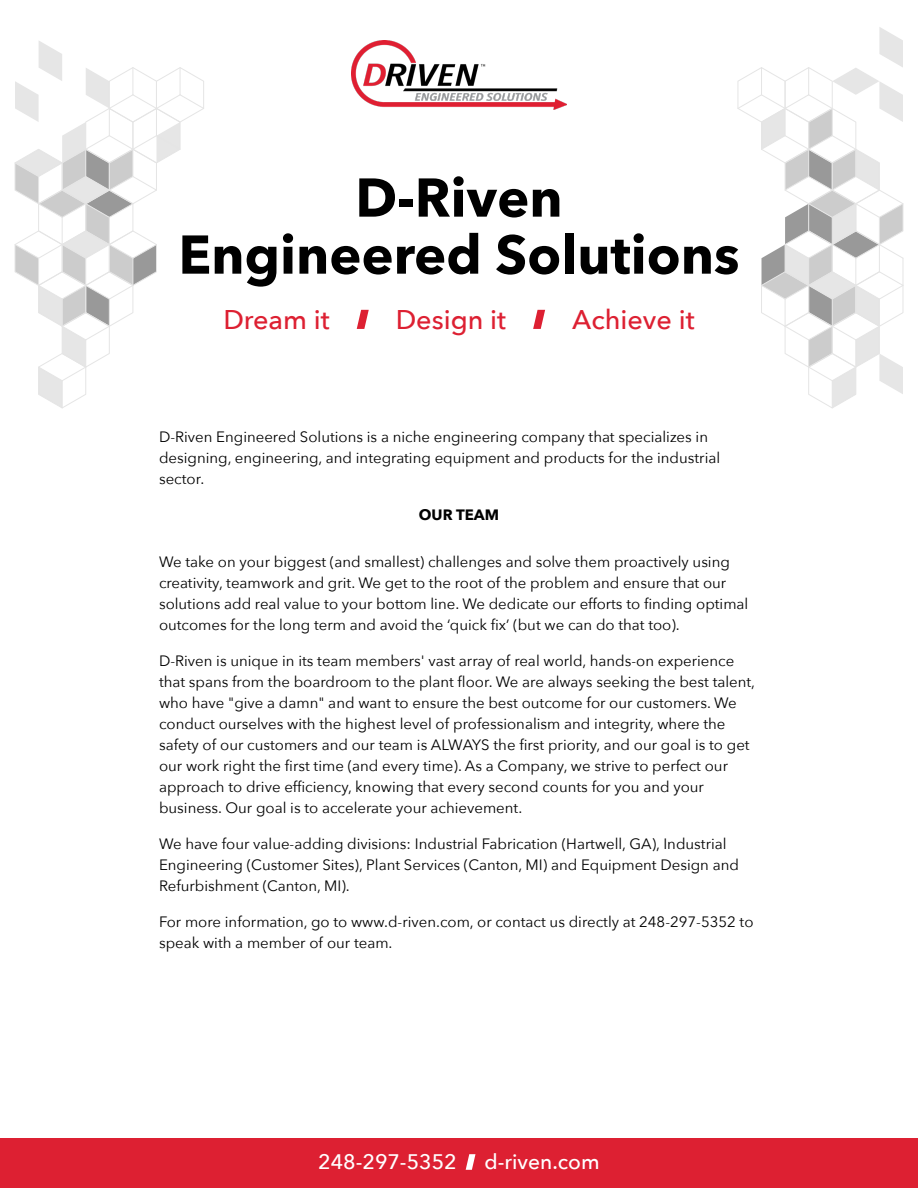
<style>
.page{position:relative;width:918px;height:1188px;background:#fff}
.page>*{position:absolute;margin:0;border:0;box-sizing:border-box;transform-origin:0 0}
.t1{font:700 54px/57px "Avenir Next";color:#000;text-align:center}
.t2{font:500 27px "Avenir Next";color:#dd2032}
.t3{font:500 21px "Avenir Next";color:#fff}
.t4{font:15px/21px "Avenir Next";color:#000}
.t5{font:700 15px "Avenir Next";color:#000}
</style>
<div class="page">
<div style="left:0;top:1138px;width:918px;height:50px;background:#dd2032"></div>
<svg style="left:466px;top:1154px;width:9px;height:16px"></svg>
<img style="left:351px;top:40px;width:216px;height:70px">
<svg style="left:357px;top:310px;width:12px;height:19px"></svg>
<svg style="left:533px;top:310px;width:12px;height:19px"></svg>
<svg style="left:14px;top:41px;width:190px;height:367px"></svg>
<svg style="left:737px;top:27px;width:167px;height:381px"></svg>
<h1 class="t1" style="left:178px;top:168px;width:563px">D-Riven<br>Engineered Solutions</h1>
<h2 class="t2" style="left:223px;top:297px;width:108px">Dream it</h2>
<h2 class="t2" style="left:396px;top:297px;width:112px">Design it</h2>
<h2 class="t2" style="left:572px;top:297px;width:124px">Achieve it</h2>
<p class="t4" style="left:159px;top:426px;width:563px">D-Riven Engineered Solutions is a niche engineering company that specializes in designing, engineering, and integrating equipment and products for the industrial sector.</p>
<p class="t5" style="left:419px;top:502px;width:82px">OUR TEAM</p>
<p class="t4" style="left:159px;top:551px;width:591px">We take on your biggest (and smallest) challenges and solve them proactively using creativity, teamwork and grit. We get to the root of the problem and ensure that our solutions add real value to your bottom line. We dedicate our efforts to finding optimal outcomes for the long term and avoid the ‘quick fix’ (but we can do that too).</p>
<p class="t4" style="left:159px;top:650px;width:598px">D-Riven is unique in its team members' vast array of real world, hands-on experience that spans from the boardroom to the plant floor. We are always seeking the best talent, who have "give a damn" and want to ensure the best outcome for our customers. We conduct ourselves with the highest level of professionalism and integrity, where the safety of our customers and our team is ALWAYS the first priority, and our goal is to get our work right the first time (and every time). As a Company, we strive to perfect our approach to drive efficiency, knowing that every second counts for you and your business. Our goal is to accelerate your achievement.</p>
<p class="t4" style="left:159px;top:833px;width:582px">We have four value-adding divisions: Industrial Fabrication (Hartwell, GA), Industrial<br>Engineering (Customer Sites), Plant Services (Canton, MI) and Equipment Design and<br>Refurbishment (Canton, MI).</p>
<p class="t4" style="left:159px;top:911px;width:596px">For more information, go to www.d-riven.com, or contact us directly at 248-297-5352 to speak with a member of our team.</p>
<h3 class="t3" style="left:318px;top:1144px;width:140px">248-297-5352</h3>
<h3 class="t3" style="left:484px;top:1144px;width:117px">d-riven.com</h3>
</div>
